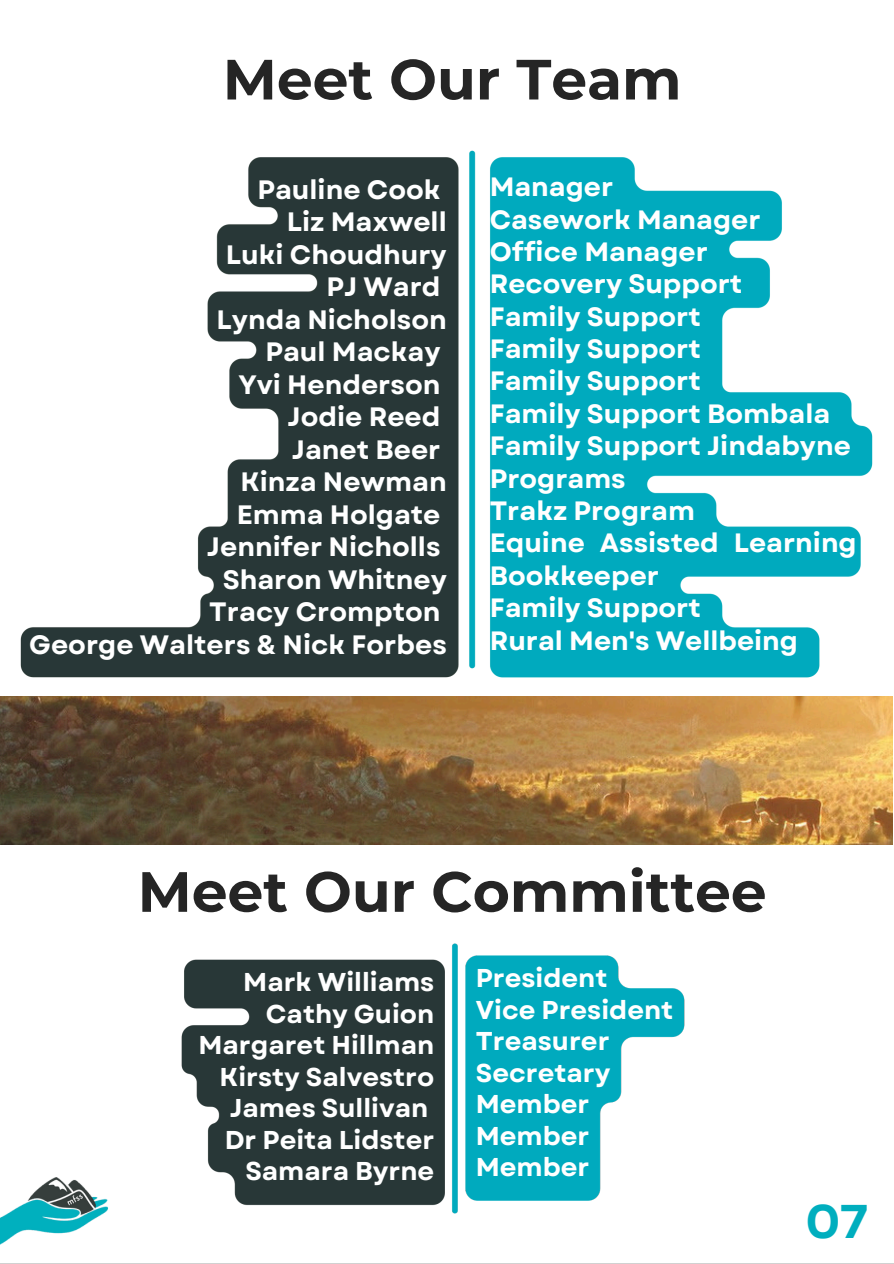
<style>
.page{position:relative;width:894px;height:1264px;background:#fff}
.page>*{position:absolute;margin:0;border:0;box-sizing:border-box;transform-origin:0 0}
.t1{font:700 56.7px "Montserrat";color:#252525}
.t2{font:700 48.6px "Muller";color:#00aebe}
.t3{font:700 26.55px/32.4px "Garet";color:#fff}
.t4{font:700 25.8px/31.5px "Garet";color:#fff;text-align:right}
</style>
<div class="page">
<img style="left:0;top:1177px;width:109px;height:68px">
<img style="left:20px;top:150px;width:853px;height:528px">
<img style="left:0;top:696px;width:892px;height:149px">
<img style="left:181px;top:943px;width:504px;height:271px">
<p class="t1" style="left:223px;top:45px;width:460px">Meet Our Team</p>
<p class="t3" style="left:257px;top:173px;width:185px">Pauline Cook</p>
<p class="t3" style="left:287px;top:206px;width:161px">Liz Maxwell</p>
<p class="t3" style="left:226px;top:238px;width:222px">Luki Choudhury</p>
<p class="t3" style="left:326px;top:271px;width:116px">PJ Ward</p>
<p class="t3" style="left:216px;top:303px;width:232px">Lynda Nicholson</p>
<p class="t3" style="left:265px;top:336px;width:177px">Paul Mackay</p>
<p class="t3" style="left:238px;top:368px;width:203px">Yvi Henderson</p>
<p class="t3" style="left:287px;top:401px;width:154px">Jodie Reed</p>
<p class="t3" style="left:292px;top:433px;width:150px">Janet Beer</p>
<p class="t3" style="left:240px;top:466px;width:208px">Kinza Newman</p>
<p class="t3" style="left:236px;top:498px;width:205px">Emma Holgate</p>
<p class="t3" style="left:207px;top:530px;width:235px">Jennifer Nicholls</p>
<p class="t3" style="left:222px;top:563px;width:225px">Sharon Whitney</p>
<p class="t3" style="left:209px;top:595px;width:233px">Tracy Crompton</p>
<p class="t3" style="left:29px;top:628px;width:419px">George Walters &amp; Nick Forbes</p>
<p class="t3" style="left:489px;top:171px;width:125px">Manager</p>
<p class="t3" style="left:489px;top:203px;width:272px">Casework Manager</p>
<p class="t3" style="left:489px;top:235px;width:219px">Office Manager</p>
<p class="t3" style="left:489px;top:268px;width:254px">Recovery Support</p>
<p class="t3" style="left:489px;top:300px;width:212px">Family Support</p>
<p class="t3" style="left:489px;top:333px;width:212px">Family Support</p>
<p class="t3" style="left:489px;top:365px;width:212px">Family Support</p>
<p class="t3" style="left:489px;top:397px;width:362px">Family Support Bombala<br>Family Support Jindabyne<br>Programs</p>
<h1 class="t3" style="left:489px;top:494px;width:207px">Trakz Program</h1>
<p class="t3" style="left:489px;top:527px;width:368px">Equine Assisted Learning<br>Bookkeeper</p>
<p class="t3" style="left:489px;top:592px;width:212px">Family Support</p>
<p class="t3" style="left:489px;top:624px;width:310px">Rural Men's Wellbeing</p>
<p class="t1" style="left:138px;top:856px;width:630px">Meet Our Committee</p>
<p class="t4" style="left:198px;top:966px;width:237px">Mark Williams<br>Cathy Guion<br>Margaret Hillman<br>Kirsty Salvestro<br>James Sullivan</p>
<p class="t4" style="left:225px;top:1124px;width:211px">Dr Peita Lidster<br>Samara Byrne</p>
<p class="t4" style="left:475px;top:962px;width:133px">President</p>
<p class="t4" style="left:475px;top:994px;width:199px;text-align:left">Vice President<br>Treasurer<br>Secretary<br>Member<br>Member<br>Member</p>
<p class="t2" style="left:805px;top:1200px;width:63px">07</p>
</div>
